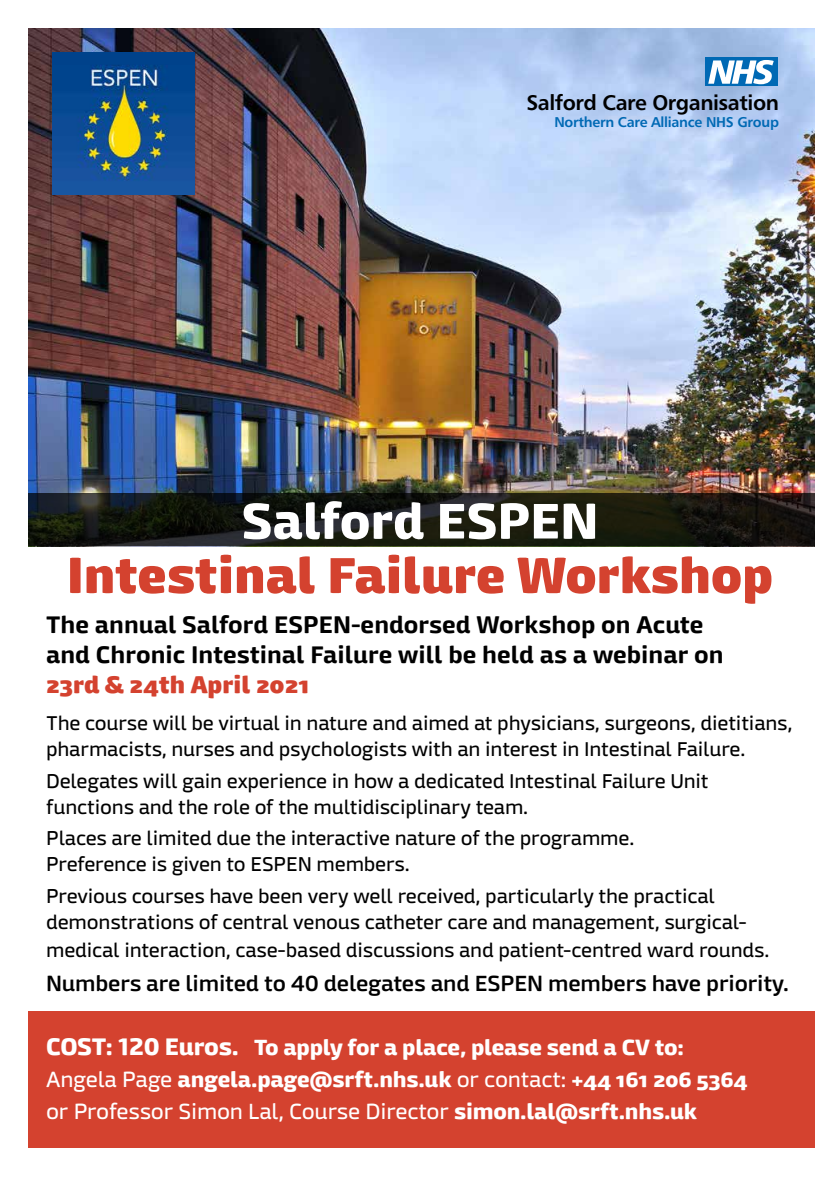
<style>
.page{position:relative;width:840px;height:1191px;background:#fff}
.page>*{position:absolute;margin:0;border:0;box-sizing:border-box;transform-origin:0 0}
.t1{font:900 50px "Mangerica";color:#d4422f}
.t2{font:800 50px "Mangerica";color:#fff}
.t3{font:700 24px/30px "Mangerica";color:#000}
.t4{font:900 24px "Mangerica";color:#d4422f}
.t5{font:800 22px/32px "Mangerica";letter-spacing:-.01em;color:#fff}
.t6{font:600 22px "Mangerica";letter-spacing:-.01em;color:#000}
.t7{font:21.2px "Humanist 777 BT Bold B";letter-spacing:-.02em;color:#000}
.t8{font:20px/26px "Mangerica";letter-spacing:-.01em;color:#000}
.t9{font:14.2px "Humanist 777 BT Bold B";letter-spacing:-.02em;color:#0069b4}
.s1{font-size:24px}
.s2{font-weight:400}
</style>
<div class="page">
<div style="left:28px;top:1011px;width:786px;height:137px;background:#d4422f"></div>
<img style="left:28px;top:28px;width:786px;height:465px">
<img style="left:53px;top:53px;width:142px;height:142px">
<div style="left:704px;top:57px;width:73px;height:29px;background:#0069b4"></div>
<svg style="left:708px;top:60px;width:65px;height:24px"></svg>
<svg style="left:28px;top:493px;width:786px;height:53px;background:#181a13"></svg>
<p class="t7" style="left:526px;top:90px;width:254px">Salford Care Organisation</p>
<p class="t9" style="left:554px;top:113px;width:226px">Northern Care Alliance NHS Group</p>
<h1 class="t2" style="left:241px;top:489px;width:358px">Salford ESPEN</h1>
<h1 class="t1" style="left:67px;top:543px;width:707px">Intestinal Failure Workshop</h1>
<p class="t3" style="left:46px;top:609px;width:678px">The annual Salford ESPEN-endorsed Workshop on Acute and Chronic Intestinal Failure will be held as a webinar on</p>
<p class="t4" style="left:46px;top:668px;width:265px">23rd &amp; 24th April 2021</p>
<p class="t8" style="left:46px;top:710px;width:747px">The course will be virtual in nature and aimed at physicians, surgeons, dietitians, pharmacists, nurses and psychologists with an interest in Intestinal Failure.</p>
<p class="t8" style="left:46px;top:768px;width:663px">Delegates will gain experience in how a dedicated Intestinal Failure Unit functions and the role of the multidisciplinary team.</p>
<p class="t8" style="left:46px;top:825px;width:589px">Places are limited due the interactive nature of the programme.<br>Preference is given to ESPEN members.</p>
<p class="t8" style="left:46px;top:883px;width:701px">Previous courses have been very well received, particularly the practical demonstrations of central venous catheter care and management, surgical-</p>
<p class="t8" style="left:46px;top:937px;width:724px">medical interaction, case-based discussions and patient-centred ward rounds.</p>
<p class="t6" style="left:46px;top:969px;width:743px">Numbers are limited to 40 delegates and ESPEN members have priority.</p>
<p class="t5" style="left:46px;top:1031px;width:702px"><span class="s1">COST: 120 Euros.</span> To apply for a place, please send a CV to:<br><span class="s2">Angela Page</span> angela.page@srft.nhs.uk <span class="s2">or contact:</span> +44 161 206 5364 <span class="s2">or Professor Simon Lal, Course Director</span> simon.lal@srft.nhs.uk</p>
</div>
